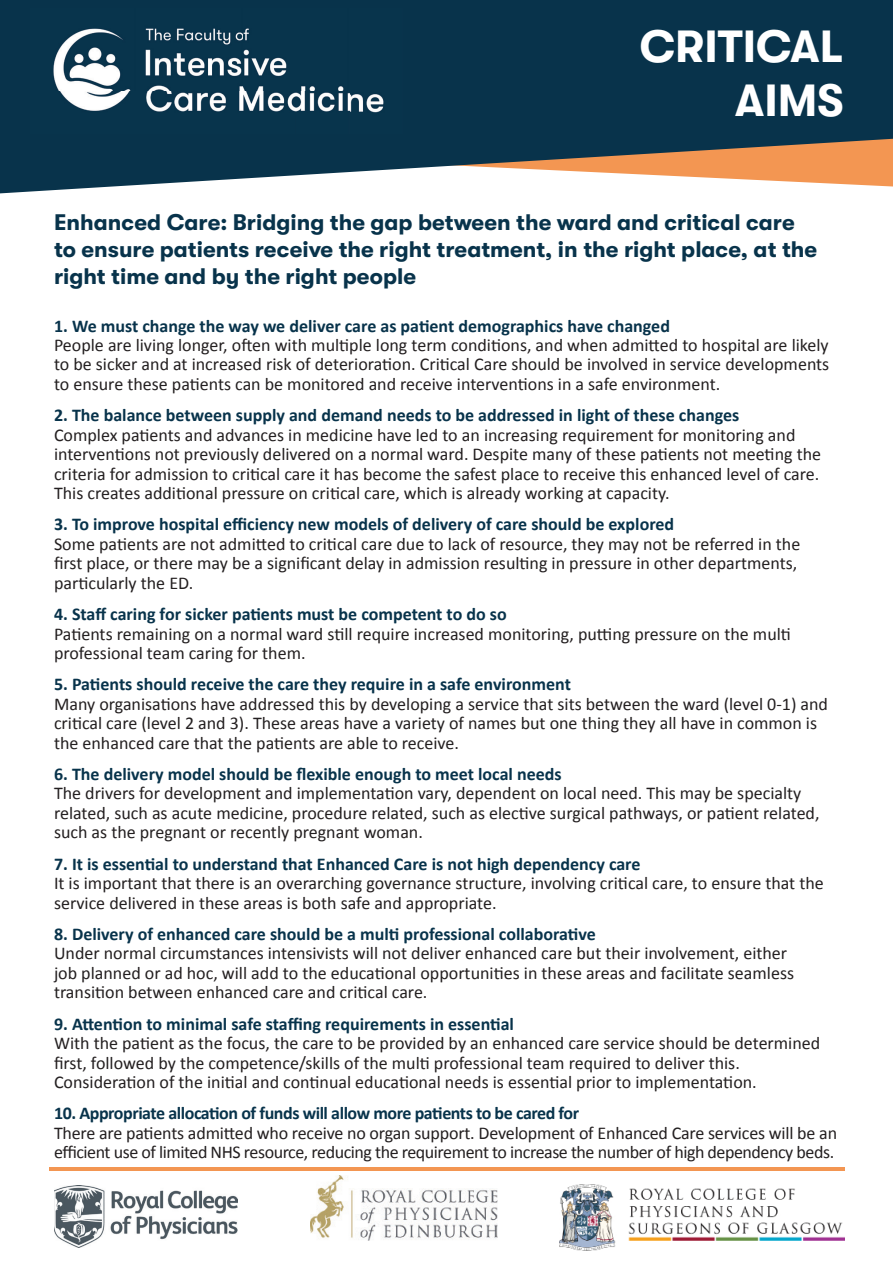
<style>
.page{position:relative;width:893px;height:1263px;background:#fff}
.page>*{position:absolute;margin:0;border:0;box-sizing:border-box;transform-origin:0 0}
.t1{font:700 45px/54px "GT Walsheim";color:#fff;text-align:right}
.t2{font:700 22.5px/27px "GT Walsheim";color:#08334b}
.t3{font:18px/19.4px "Calibri";color:#231f20}
.t4{font:700 18px "Calibri";color:#08334b}
.t5{font:18px/19.4px "Calibri";letter-spacing:-.025em;color:#231f20}
.t6{font:700 18px "Calibri";letter-spacing:-.025em;color:#08334b}
</style>
<div class="page">
<svg style="left:0;top:0;width:893px;height:193px;background:#36515f"></svg>
<img style="left:30px;top:8px;width:373px;height:126px">
<hr style="left:49px;top:1167px;width:795px;height:3px;background:#f39652">
<img style="left:311px;top:1176px;width:186px;height:64px">
<img style="left:54px;top:1186px;width:183px;height:61px">
<img style="left:560px;top:1184px;width:284px;height:66px">
<h1 class="t1" style="left:640px;top:19px;width:205px">CRITICAL<br>AIMS</h1>
<p class="t2" style="left:54px;top:209px;width:765px">Enhanced Care: Bridging the gap between the ward and critical care to ensure patients receive the right treatment, in the right place, at the right time and by the right people</p>
<p class="t4" style="left:54px;top:318px;width:617px">1. We must change the way we deliver care as patient demographics have changed</p>
<p class="t3" style="left:54px;top:337px;width:777px;text-align:justify">People are living longer, often with multiple long term conditions, and when admitted to hospital are likely to be sicker and at increased risk of deterioration. Critical Care should be involved in service developments to ensure these patients can be monitored and receive interventions in a safe environment.</p>
<p class="t4" style="left:54px;top:408px;width:687px">2. The balance between supply and demand needs to be addressed in light of these changes</p>
<p class="t3" style="left:54px;top:426px;width:769px">Complex patients and advances in medicine have led to an increasing requirement for monitoring and interventions not previously delivered on a normal ward. Despite many of these patients not meeting the criteria for admission to critical care it has become the safest place to receive this enhanced level of care.<br>This creates additional pressure on critical care, which is already working at capacity.</p>
<p class="t4" style="left:54px;top:517px;width:622px">3. To improve hospital efficiency new models of delivery of care should be explored</p>
<p class="t3" style="left:54px;top:536px;width:748px">Some patients are not admitted to critical care due to lack of resource, they may not be referred in the first place, or there may be a significant delay in admission resulting in pressure in other departments, particularly the ED.</p>
<p class="t4" style="left:54px;top:607px;width:454px">4. Staff caring for sicker patients must be competent to do so</p>
<p class="t3" style="left:54px;top:625px;width:738px">Patients remaining on a normal ward still require increased monitoring, putting pressure on the multi professional team caring for them.</p>
<p class="t4" style="left:54px;top:677px;width:518px">5. Patients should receive the care they require in a safe environment</p>
<p class="t3" style="left:54px;top:696px;width:776px">Many organisations have addressed this by developing a service that sits between the ward (level 0-1) and critical care (level 2 and 3). These areas have a variety of names but one thing they all have in common is the enhanced care that the patients are able to receive.</p>
<p class="t4" style="left:54px;top:766px;width:509px">6. The delivery model should be flexible enough to meet local needs</p>
<p class="t3" style="left:54px;top:785px;width:767px">The drivers for development and implementation vary, dependent on local need. This may be specialty related, such as acute medicine, procedure related, such as elective surgical pathways, or patient related, such as the pregnant or recently pregnant woman.</p>
<p class="t4" style="left:54px;top:856px;width:588px">7. It is essential to understand that Enhanced Care is not high dependency care</p>
<p class="t3" style="left:54px;top:875px;width:771px">It is important that there is an overarching governance structure, involving critical care, to ensure that the service delivered in these areas is both safe and appropriate.</p>
<p class="t4" style="left:54px;top:926px;width:543px">8. Delivery of enhanced care should be a multi professional collaborative</p>
<p class="t3" style="left:54px;top:945px;width:742px">Under normal circumstances intensivists will not deliver enhanced care but their involvement, either job planned or ad hoc, will add to the educational opportunities in these areas and facilitate seamless transition between enhanced care and critical care.</p>
<p class="t4" style="left:54px;top:1016px;width:462px">9. Attention to minimal safe staffing requirements in essential</p>
<p class="t3" style="left:54px;top:1035px;width:768px">With the patient as the focus, the care to be provided by an enhanced care service should be determined first, followed by the competence/skills of the multi professional team required to deliver this.<br>Consideration of the initial and continual educational needs is essential prior to implementation.</p>
<p class="t6" style="left:54px;top:1106px;width:527px">10. Appropriate allocation of funds will allow more patients to be cared for</p>
<p class="t5" style="left:54px;top:1125px;width:785px">There are patients admitted who receive no organ support. Development of Enhanced Care services will be an efficient use of limited NHS resource, reducing the requirement to increase the number of high dependency beds.</p>
</div>
